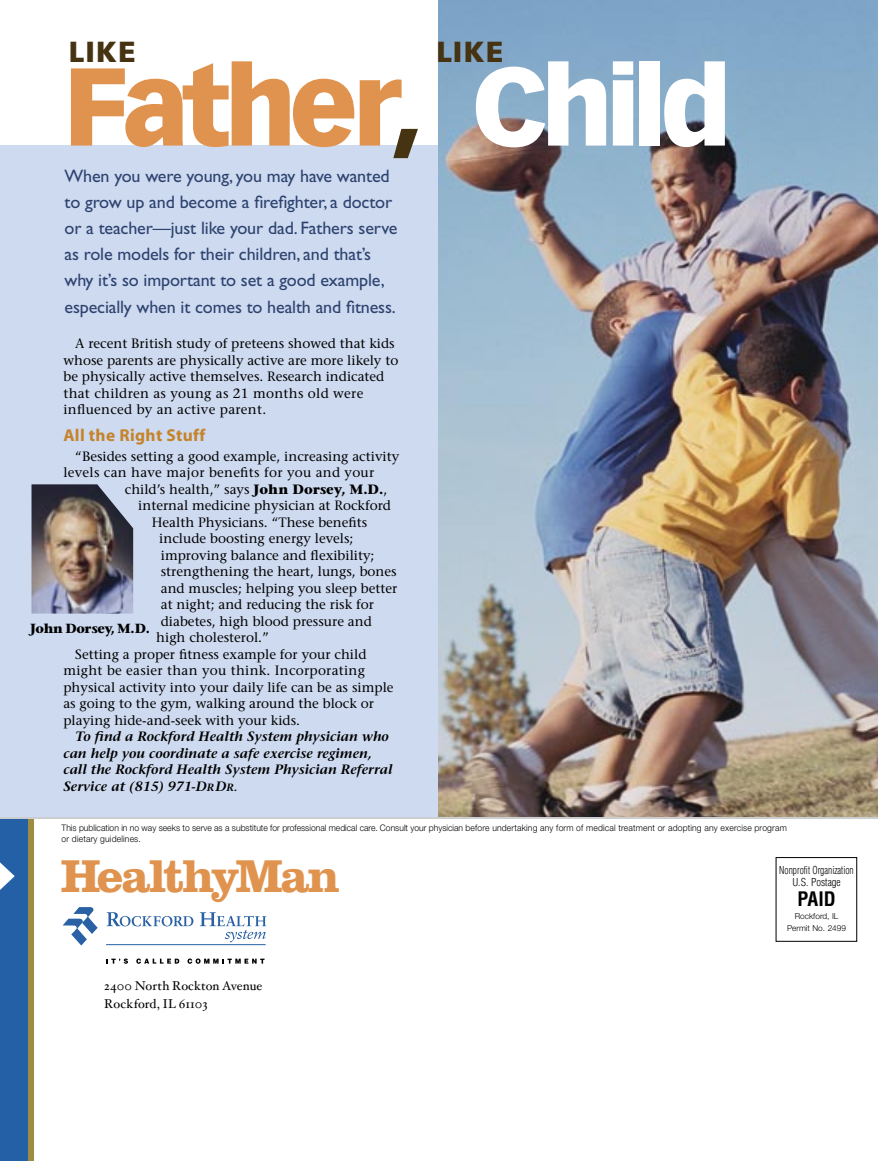
<style>
.page{position:relative;width:878px;height:1161px;background:#fff}
.page>*{position:absolute;margin:0;border:0;box-sizing:border-box;transform-origin:0 0}
.t1{font:900 108.45px "Vectora LH";letter-spacing:-.07em;color:#e0934e}
.t2{font:700 47.85px "Clarendon";letter-spacing:-.06em;color:#e0934e}
.t3{font:900 28.5px "Vectora LH";letter-spacing:.05em;color:#453312}
.t4{font:700 condensed 19.5px "Helvetica";color:#000}
.t5{font:18px/26.2px "Gill Sans";letter-spacing:-.01em;color:#2d436f}
.t6{font:700 17.25px "Myriad";letter-spacing:.02em;color:#c5832a}
.t7{font:13.5px/16.5px "Stone Serif";color:#000}
.t8{font:italic 600 13.5px/16.5px "Stone Serif";color:#000}
.t9{font:13.5px "Stone Serif";letter-spacing:.02em;color:#000}
.t10{font:700 13.2px "Stone Serif";letter-spacing:-.03em;color:#000}
.t11{font:12.75px/18px "Hoefler Text";color:#000}
.t12{font:300 condensed 10.65px/12.3px "Helvetica";color:#000;text-align:center;scale:.88 1}
.t13{font:300 9px/11.2px "Helvetica Neue";color:#000;scale:.95 1}
.t14{font:300 8.25px/12px "Helvetica Neue";color:#000;text-align:center}
.s1{color:#453312}
.s2{color:#fff}
.s3{font-weight:700}
.s4{font-size:10.5px}
</style>
<div class="page">
<img style="left:438px;top:0;width:440px;height:817px">
<div style="left:0;top:816px;width:34px;height:345px;background:#9d8c42"></div>
<div style="left:0;top:818px;width:28px;height:343px;background:#2360a5"></div>
<svg style="left:0;top:862px;width:15px;height:28px"></svg>
<div style="left:0;top:146px;width:438px;height:672px;background:#cedaf0"></div>
<hr style="left:0;top:817px;width:878px;height:1px;background:#cccdcf">
<svg style="left:107px;top:912px;width:86px;height:14px"></svg>
<svg style="left:200px;top:912px;width:66px;height:30px"></svg>
<hr style="left:106px;top:944px;width:160px;height:1px;background:#2961a4">
<svg style="left:63px;top:907px;width:35px;height:39px"></svg>
<svg style="left:106px;top:959px;width:22px;height:5px"></svg>
<svg style="left:136px;top:959px;width:43px;height:5px"></svg>
<svg style="left:187px;top:959px;width:77px;height:5px"></svg>
<div style="left:775px;top:857px;width:82px;height:85px;border:1px solid #000"></div>
<img style="left:32px;top:484px;width:101px;height:130px">
<h3 class="t3" style="left:69px;top:34px;width:69px">LikE</h3>
<h3 class="t3" style="left:436px;top:34px;width:69px">LikE</h3>
<h1 class="t1" style="left:64px;top:39px;width:669px">Father<span class="s1">,</span> <span class="s2">Child</span></h1>
<p class="t5" style="left:64px;top:162px;width:334px">When you were young, you may have wanted to grow up and become a firefighter, a doctor or a teacher—just like your dad. Fathers serve as role models for their children, and that’s why it’s so important to set a good example, especially when it comes to health and fitness.</p>
<p class="t7" style="left:63px;top:335px;width:336px;text-indent:12px">A recent British study of preteens showed that kids whose parents are physically active are more likely to be physically active themselves. Research indicated that children as young as 21 months old were influenced by an active parent.</p>
<p class="t6" style="left:63px;top:426px;width:143px">All the Right Stuff</p>
<p class="t7" style="left:75px;top:448px;width:325px">“Besides setting a good example, increasing activity</p>
<p class="t9" style="left:63px;top:464px;width:312px">levels can have major benefits for you and your</p>
<p class="t7" style="left:125px;top:481px;width:264px">child’s health,” says <span class="s3">John Dorsey, M.D.</span>,</p>
<p class="t7" style="left:138px;top:497px;width:254px">internal medicine physician at Rockford</p>
<p class="t7" style="left:152px;top:514px;width:217px">Health Physicians. “These benefits</p>
<p class="t7" style="left:159px;top:530px;width:196px">include boosting energy levels;</p>
<p class="t7" style="left:161px;top:547px;width:215px">improving balance and flexibility;</p>
<p class="t7" style="left:161px;top:563px;width:237px">strengthening the heart, lungs, bones</p>
<p class="t7" style="left:161px;top:580px;width:238px">and muscles; helping you sleep better</p>
<p class="t7" style="left:161px;top:596px;width:214px">at night; and reducing the risk for</p>
<p class="t7" style="left:161px;top:613px;width:212px">diabetes, high blood pressure and</p>
<p class="t7" style="left:156px;top:629px;width:114px">high cholesterol.”</p>
<p class="t7" style="left:75px;top:646px;width:293px">Setting a proper fitness example for your child</p>
<p class="t9" style="left:63px;top:662px;width:303px">might be easier than you think. Incorporating</p>
<p class="t7" style="left:63px;top:679px;width:331px">physical activity into your daily life can be as simple</p>
<p class="t7" style="left:63px;top:695px;width:312px">as going to the gym, walking around the block or</p>
<p class="t7" style="left:63px;top:712px;width:238px">playing hide-and-seek with your kids.</p>
<p class="t8" style="left:63px;top:728px;width:330px;text-indent:12px">To find a Rockford Health System physician who can help you coordinate a safe exercise regimen, call the Rockford Health System Physician Referral Service at (815) 971-D<span class="s4">R</span>D<span class="s4">R.</span></p>
<p class="t10" style="left:30px;top:620px;width:121px">John Dorsey, M.D.</p>
<p class="t13" style="left:62px;top:822px;width:764px">This publication in no way seeks to serve as a substitute for professional medical care. Consult your physician before undertaking any form of medical treatment or adopting any exercise program or dietary guidelines.</p>
<h2 class="t2" style="left:61px;top:847px;width:280px">HealthyMan</h2>
<p class="t12" style="left:779px;top:864px;width:86px">Nonprofit Organization<br>U.S. Postage</p>
<h3 class="t4" style="left:797px;top:887px;width:40px">PAID</h3>
<p class="t14" style="left:787px;top:910px;width:61px">Rockford, IL<br>Permit No. 2499</p>
<p class="t11" style="left:104px;top:977px;width:160px">2400 North Rockton Avenue<br>Rockford, IL 61103</p>
</div>
